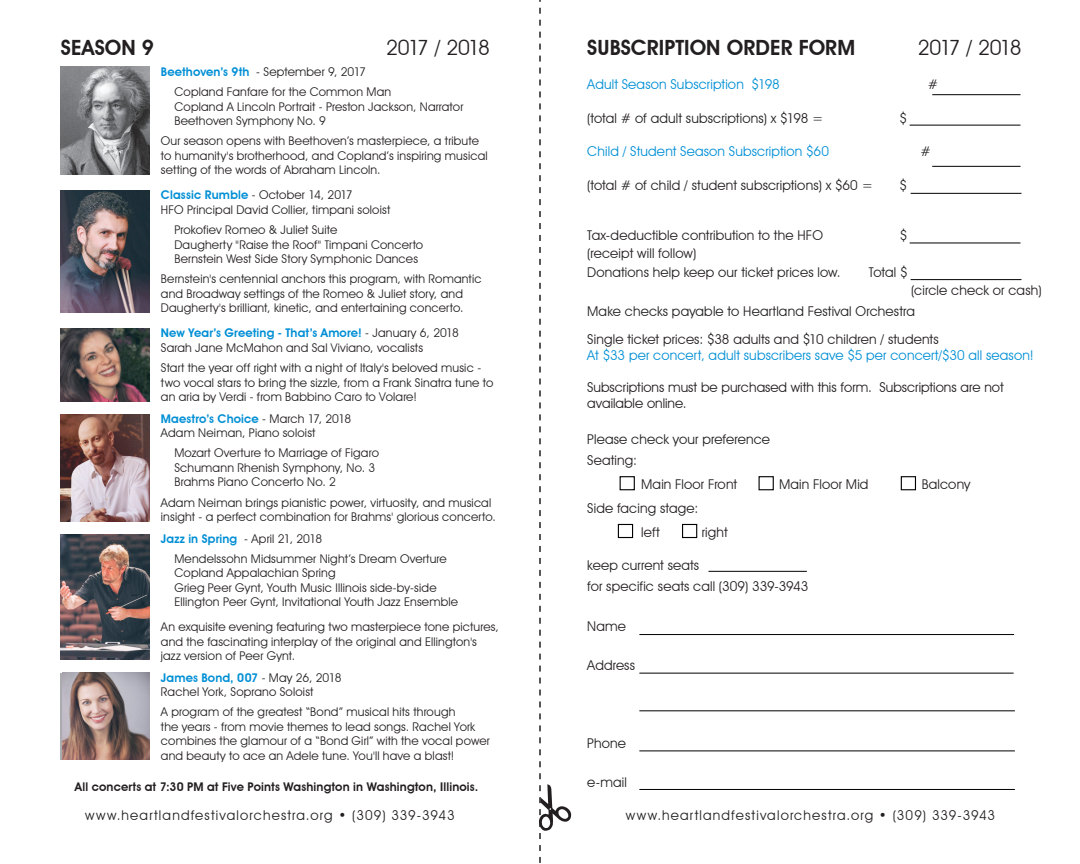
<style>
.page{position:relative;width:1080px;height:864px;background:#fff}
.page>*{position:absolute;margin:0;border:0;box-sizing:border-box;transform-origin:0 0}
.t1{font:600 21px "Avant Garde IT Cby BT";letter-spacing:.005em;color:#231f20}
.t2{font:21px "Avant Garde IT Cby BT";letter-spacing:-.08em;color:#231f20}
.Season_V_Concert{font:13.5px "Avant Garde IT Cby BT";letter-spacing:.01em;color:#231f20}
.Season_V_Concert-2{font:13.5px "Avant Garde IT Cby BT";letter-spacing:.015em;color:#008fd5}
.Season_V_Concert-3{font:13.5px "Avant Garde IT Cby BT";letter-spacing:.085em;color:#231f20}
.Concert_Program{font:12px/14.4px "Avant Garde IT Cby BT";letter-spacing:.015em;color:#231f20}
.Concert_Program-2{font:600 12px "Avant Garde IT Cby BT";letter-spacing:.015em;color:#231f20}
.Season_V_Concert-4{font:12px "Avant Garde IT Cby BT";letter-spacing:.015em;color:#231f20}
.Concert_Program-3{font:600 12px "Avant Garde IT Cby BT";letter-spacing:.015em;color:#008fd5}
.s1{font-weight:600;color:#008fd5}
.s2{font-weight:400;color:#231f20}
</style>
<div class="page">
<svg style="left:539px;top:0;width:33px;height:863px"></svg>
<img style="left:61px;top:67px;width:88px;height:107px">
<img style="left:61px;top:191px;width:88px;height:121px">
<img style="left:61px;top:329px;width:88px;height:72px">
<img style="left:61px;top:414px;width:88px;height:107px">
<img style="left:61px;top:534px;width:88px;height:126px">
<img style="left:62px;top:673px;width:87px;height:87px">
<hr style="left:639px;top:634px;width:375px;height:1px;background:#010101">
<hr style="left:639px;top:673px;width:375px;height:1px;background:#010101">
<hr style="left:639px;top:711px;width:376px;height:1px;background:#010101">
<hr style="left:639px;top:789px;width:376px;height:1px;background:#010101">
<hr style="left:639px;top:751px;width:376px;height:1px;background:#010101">
<hr style="left:911px;top:279px;width:111px;height:1px;background:#010101">
<hr style="left:910px;top:243px;width:111px;height:1px;background:#010101">
<hr style="left:911px;top:193px;width:111px;height:1px;background:#010101">
<hr style="left:708px;top:571px;width:99px;height:1px;background:#010101">
<hr style="left:932px;top:166px;width:89px;height:1px;background:#010101">
<hr style="left:932px;top:94px;width:89px;height:1px;background:#010101">
<hr style="left:910px;top:125px;width:111px;height:1px;background:#010101">
<div style="left:620px;top:476px;width:15px;height:14px;border:1px solid #010101"></div>
<div style="left:618px;top:524px;width:15px;height:14px;border:1px solid #010101"></div>
<div style="left:682px;top:524px;width:15px;height:14px;border:1px solid #010101"></div>
<div style="left:759px;top:476px;width:15px;height:14px;border:1px solid #010101"></div>
<div style="left:901px;top:476px;width:15px;height:14px;border:1px solid #010101"></div>
<p class="t1" style="left:61px;top:34px;width:95px">SEASON 9</p>
<p class="t2" style="left:386px;top:34px;width:105px">2017 / 2018</p>
<p class="t1" style="left:587px;top:35px;width:269px">SUBSCRIPTION ORDER FORM</p>
<p class="t2" style="left:918px;top:35px;width:105px">2017 / 2018</p>
<p class="Season_V_Concert-4" style="left:161px;top:64px;width:206px"><span class="s1">Beethoven’s 9th</span> - September 9, 2017</p>
<p class="Concert_Program" style="left:174px;top:85px;width:218px">Copland Fanfare for the Common Man</p>
<p class="Concert_Program" style="left:174px;top:99px;width:290px">Copland A Lincoln Portrait - Preston Jackson, Narrator</p>
<p class="Concert_Program" style="left:174px;top:114px;width:153px">Beethoven Symphony No. 9</p>
<p class="Concert_Program" style="left:161px;top:134px;width:328px">Our season opens with Beethoven’s masterpiece, a tribute to humanity's brotherhood, and Copland’s inspiring musical setting of the words of Abraham Lincoln.</p>
<p class="Concert_Program" style="left:161px;top:188px;width:231px"><span class="s1">Classic Rumble</span> - October 14, 2017<br>HFO Principal David Collier, timpani soloist</p>
<p class="Concert_Program" style="left:174px;top:223px;width:250px">Prokofiev Romeo &amp; Juliet Suite<br>Daugherty "Raise the Roof" Timpani Concerto<br>Bernstein West Side Story Symphonic Dances</p>
<p class="Concert_Program" style="left:161px;top:272px;width:322px">Bernstein's centennial anchors this program, with Romantic and Broadway settings of the Romeo &amp; Juliet story, and<br>Daugherty's brilliant, kinetic, and entertaining concerto.</p>
<p class="Concert_Program" style="left:161px;top:326px;width:300px"><span class="s1">New Year’s Greeting - That’s Amore!</span> - January 6, 2018<br>Sarah Jane McMahon and Sal Viviano, vocalists</p>
<p class="Concert_Program" style="left:161px;top:361px;width:334px">Start the year off right with a night of Italy's beloved music - two vocal stars to bring the sizzle, from a Frank Sinatra tune to an aria by Verdi - from Babbino Caro to Volare!</p>
<p class="Concert_Program" style="left:161px;top:411px;width:192px"><span class="s1">Maestro’s Choice</span> - March 17, 2018<br>Adam Neiman, Piano soloist</p>
<p class="Concert_Program" style="left:174px;top:446px;width:206px">Mozart Overture to Marriage of Figaro<br>Schumann Rhenish Symphony, No. 3<br>Brahms Piano Concerto No. 2</p>
<p class="Concert_Program" style="left:161px;top:495px;width:336px">Adam Neiman brings pianistic power, virtuosity, and musical insight - a perfect combination for Brahms' glorious concerto.</p>
<p class="Concert_Program" style="left:161px;top:531px;width:163px"><span class="s1">Jazz in Spring</span> - April 21, 2018</p>
<p class="Concert_Program" style="left:174px;top:552px;width:274px">Mendelssohn Midsummer Night’s Dream Overture<br>Copland Appalachian Spring<br>Grieg Peer Gynt, Youth Music Illinois side-by-side</p>
<p class="Concert_Program" style="left:174px;top:595px;width:285px">Ellington Peer Gynt, Invitational Youth Jazz Ensemble</p>
<p class="Concert_Program" style="left:161px;top:620px;width:340px">An exquisite evening featuring two masterpiece tone pictures, and the fascinating interplay of the original and Ellington's jazz version of Peer Gynt.</p>
<p class="Concert_Program-3" style="left:161px;top:670px;width:182px">James Bond, 007 <span class="s2">- May 26, 2018</span></p>
<p class="Concert_Program" style="left:161px;top:684px;width:154px">Rachel York, Soprano Soloist</p>
<p class="Concert_Program" style="left:161px;top:705px;width:330px">A program of the greatest “Bond” musical hits through<br>the years - from movie themes to lead songs. Rachel York combines the glamour of a “Bond Girl” with the vocal power and beauty to ace an Adele tune. You'll have a blast!</p>
<p class="Season_V_Concert-2" style="left:587px;top:76px;width:194px">Adult Season Subscription $198</p>
<p class="Season_V_Concert" style="left:928px;top:76px;width:12px">#</p>
<p class="Season_V_Concert" style="left:587px;top:110px;width:238px">(total # of adult subscriptions) x $198 =</p>
<p class="Season_V_Concert" style="left:900px;top:110px;width:9px">$</p>
<p class="Season_V_Concert-2" style="left:587px;top:143px;width:243px">Child / Student Season Subscription $60</p>
<p class="Season_V_Concert" style="left:920px;top:143px;width:12px">#</p>
<p class="Season_V_Concert" style="left:587px;top:177px;width:287px">(total # of child / student subscriptions) x $60 =</p>
<p class="Season_V_Concert" style="left:900px;top:177px;width:9px">$</p>
<p class="Season_V_Concert" style="left:587px;top:227px;width:237px">Tax-deductible contribution to the HFO</p>
<p class="Season_V_Concert" style="left:900px;top:227px;width:9px">$</p>
<p class="Season_V_Concert" style="left:869px;top:264px;width:40px">Total $</p>
<p class="Season_V_Concert" style="left:911px;top:282px;width:132px">(circle check or cash)</p>
<p class="Season_V_Concert" style="left:587px;top:303px;width:329px">Make checks payable to Heartland Festival Orchestra</p>
<p class="Season_V_Concert" style="left:587px;top:331px;width:353px">Single ticket prices: $38 adults and $10 children / students</p>
<p class="Season_V_Concert-2" style="left:587px;top:347px;width:448px">At $33 per concert, adult subscribers save $5 per concert/$30 all season!</p>
<p class="Season_V_Concert" style="left:587px;top:379px;width:418px">Subscriptions must be purchased with this form. Subscriptions are not</p>
<p class="Season_V_Concert" style="left:587px;top:395px;width:101px">available online.</p>
<p class="Season_V_Concert" style="left:587px;top:431px;width:184px">Please check your preference</p>
<p class="Season_V_Concert" style="left:587px;top:452px;width:51px">Seating:</p>
<p class="Season_V_Concert" style="left:641px;top:476px;width:97px">Main Floor Front</p>
<p class="Season_V_Concert" style="left:779px;top:476px;width:91px">Main Floor Mid</p>
<p class="Season_V_Concert" style="left:922px;top:476px;width:50px">Balcony</p>
<p class="Season_V_Concert" style="left:587px;top:500px;width:112px">Side facing stage:</p>
<p class="Season_V_Concert" style="left:641px;top:524px;width:20px">left</p>
<p class="Season_V_Concert" style="left:702px;top:524px;width:27px">right</p>
<p class="Season_V_Concert" style="left:587px;top:557px;width:113px">keep current seats</p>
<p class="Season_V_Concert" style="left:587px;top:578px;width:223px">for specific seats call (309) 339-3943</p>
<p class="Season_V_Concert" style="left:587px;top:245px;width:111px">(receipt will follow)</p>
<p class="Season_V_Concert" style="left:587px;top:264px;width:255px">Donations help keep our ticket prices low.</p>
<p class="Season_V_Concert" style="left:587px;top:618px;width:40px">Name</p>
<p class="Season_V_Concert" style="left:587px;top:657px;width:49px">Address</p>
<p class="Season_V_Concert" style="left:587px;top:735px;width:40px">Phone</p>
<p class="Concert_Program-2" style="left:75px;top:779px;width:405px">All concerts at 7:30 PM at Five Points Washington in Washington, Illinois.</p>
<p class="Season_V_Concert" style="left:587px;top:774px;width:41px">e-mail</p>
<p class="Season_V_Concert-3" style="left:85px;top:807px;width:371px">www.heartlandfestivalorchestra.org • (309) 339-3943</p>
<p class="Season_V_Concert-3" style="left:626px;top:807px;width:371px">www.heartlandfestivalorchestra.org • (309) 339-3943</p>
</div>
